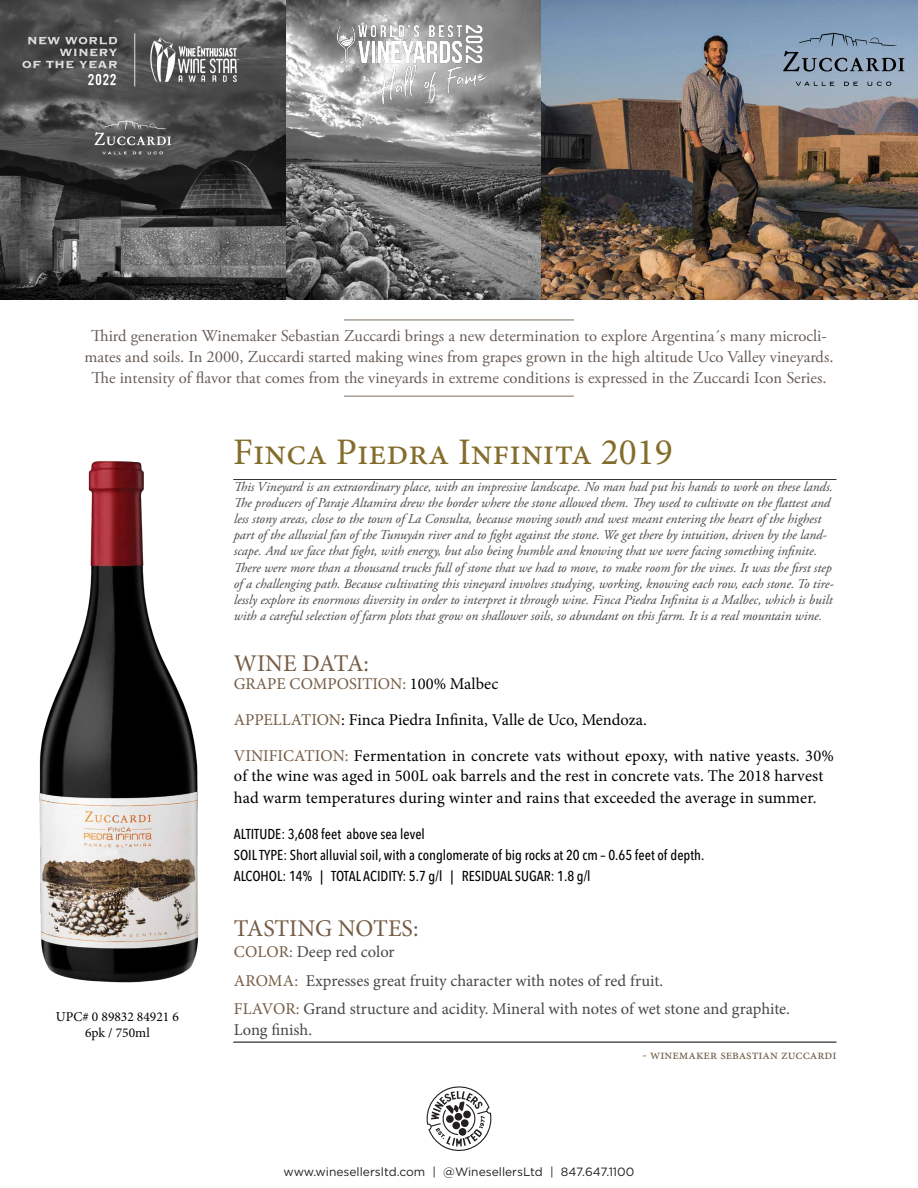
<style>
.page{position:relative;width:918px;height:1188px;background:#fff}
.page>*{position:absolute;margin:0;border:0;box-sizing:border-box;transform-origin:0 0}
.t1{font:37.5px "Minion Pro";color:#846d2c}
.t2{font:24px "Minion Pro";letter-spacing:-.005em;color:#755d46}
.t3{font:16.5px/21px "Adobe Garamond Pro";color:#665b53;text-align:center}
.t4{font:16.5px/36px "Minion Pro";color:#000}
.t5{font:16.5px/28.5px "Minion Pro";color:#48484a}
.t6{font:500 14.25px/21px "Avenir Next Condensed";color:#000}
.t7{font:italic 13.5px/16.2px "Adobe Garamond Pro";color:#48484a}
.t8{font:13.5px "Minion Pro";color:#755d46}
.t9{font:13.5px/16.2px "Minion Pro";color:#000;text-align:center}
.t10{font:12px "Gotham";color:#231f20}
.s1{color:#755d46}
</style>
<div class="page">
<hr style="left:233px;top:1042px;width:604px;height:1px;background:#000">
<img style="left:39px;top:461px;width:159px;height:522px">
<hr style="left:344px;top:396px;width:230px;height:1px;background:#7c6d5c">
<hr style="left:344px;top:320px;width:230px;height:1px;background:#7c6d5c">
<hr style="left:233px;top:479px;width:604px;height:1px;background:#000">
<svg style="left:426px;top:1086px;width:66px;height:65px"></svg>
<img style="left:0;top:0;width:918px;height:300px">
<img style="left:338px;top:26px;width:152px;height:77px">
<svg style="left:796px;top:82px;width:38px;height:4px"></svg>
<svg style="left:844px;top:82px;width:14px;height:4px"></svg>
<svg style="left:868px;top:82px;width:23px;height:4px"></svg>
<svg style="left:783px;top:33px;width:121px;height:39px;background:#7c90a7"></svg>
<p class="t3" style="left:85px;top:326px;width:750px">Third generation Winemaker Sebastian Zuccardi brings a new determination to explore Argentina´s many microcli&shy;mates and soils. In 2000, Zuccardi started making wines from grapes grown in the high altitude Uco Valley vineyards.<br>The intensity of flavor that comes from the vineyards in extreme conditions is expressed in the Zuccardi Icon Series.</p>
<p class="t9" style="left:56px;top:1009px;width:125px">UPC# 0 89832 84921 6<br>6pk / 750ml</p>
<h1 class="t1" style="left:233px;top:427px;width:441px">Finca Piedra Infinita 2019</h1>
<p class="t7" style="left:234px;top:479px;width:602px">This Vineyard is an extraordinary place, with an impressive landscape. No man had put his hands to work on these lands.<br>The producers of Paraje Altamira drew the border where the stone allowed them. They used to cultivate on the flattest and less stony areas, close to the town of La Consulta, because moving south and west meant entering the heart of the highest part of the alluvial fan of the Tunuyán river and to fight against the stone. We get there by intuition, driven by the land&shy;scape. And we face that fight, with energy, but also being humble and knowing that we were facing something infinite.<br>There were more than a thousand trucks full of stone that we had to move, to make room for the vines. It was the first step of a challenging path. Because cultivating this vineyard involves studying, working, knowing each row, each stone. To tire&shy;lessly explore its enormous diversity in order to interpret it through wine. Finca Piedra Infinita is a Malbec, which is built with a careful selection of farm plots that grow on shallower soils, so abundant on this farm. It is a real mountain wine.</p>
<h2 class="t2" style="left:234px;top:647px;width:137px">WINE DATA:</h2>
<p class="t4" style="left:234px;top:665px;width:602px"><span class="s1">GRAPE COMPOSITION:</span> 100% Malbec<br><span class="s1">APPELLATION</span>: Finca Piedra Infinita, Valle de Uco, Mendoza.<br><span class="s1">VINIFICATION:</span> Fermentation in concrete vats without epoxy, with native yeasts. 30%</p>
<p class="t4" style="left:234px;top:766px;width:591px;line-height:21.1px">of the wine was aged in 500L oak barrels and the rest in concrete vats. The 2018 harvest had warm temperatures during winter and rains that exceeded the average in summer.</p>
<p class="t6" style="left:234px;top:823px;width:472px">ALTITUDE: 3,608 feet above sea level<br>SOIL TYPE: Short alluvial soil, with a conglomerate of big rocks at 20 cm – 0.65 feet of depth.<br>ALCOHOL: 14% | TOTAL ACIDITY: 5.7 g/l | RESIDUAL SUGAR: 1.8 g/l</p>
<h2 class="t2" style="left:234px;top:912px;width:186px">TASTING NOTES:</h2>
<p class="t5" style="left:234px;top:938px;width:558px"><span class="s1">COLOR:</span> Deep red color<br><span class="s1">AROMA:</span> Expresses great fruity character with notes of red fruit.<br><span class="s1">FLAVOR:</span> Grand structure and acidity. Mineral with notes of wet stone and graphite.</p>
<p class="t5" style="left:234px;top:1016px;width:80px">Long finish.</p>
<p class="t8" style="left:642px;top:1046px;width:196px">- winemaker sebastian zuccardi</p>
<p class="t10" style="left:284px;top:1165px;width:352px">www.winesellersltd.com | @WinesellersLtd | 847.647.1100</p>
</div>
